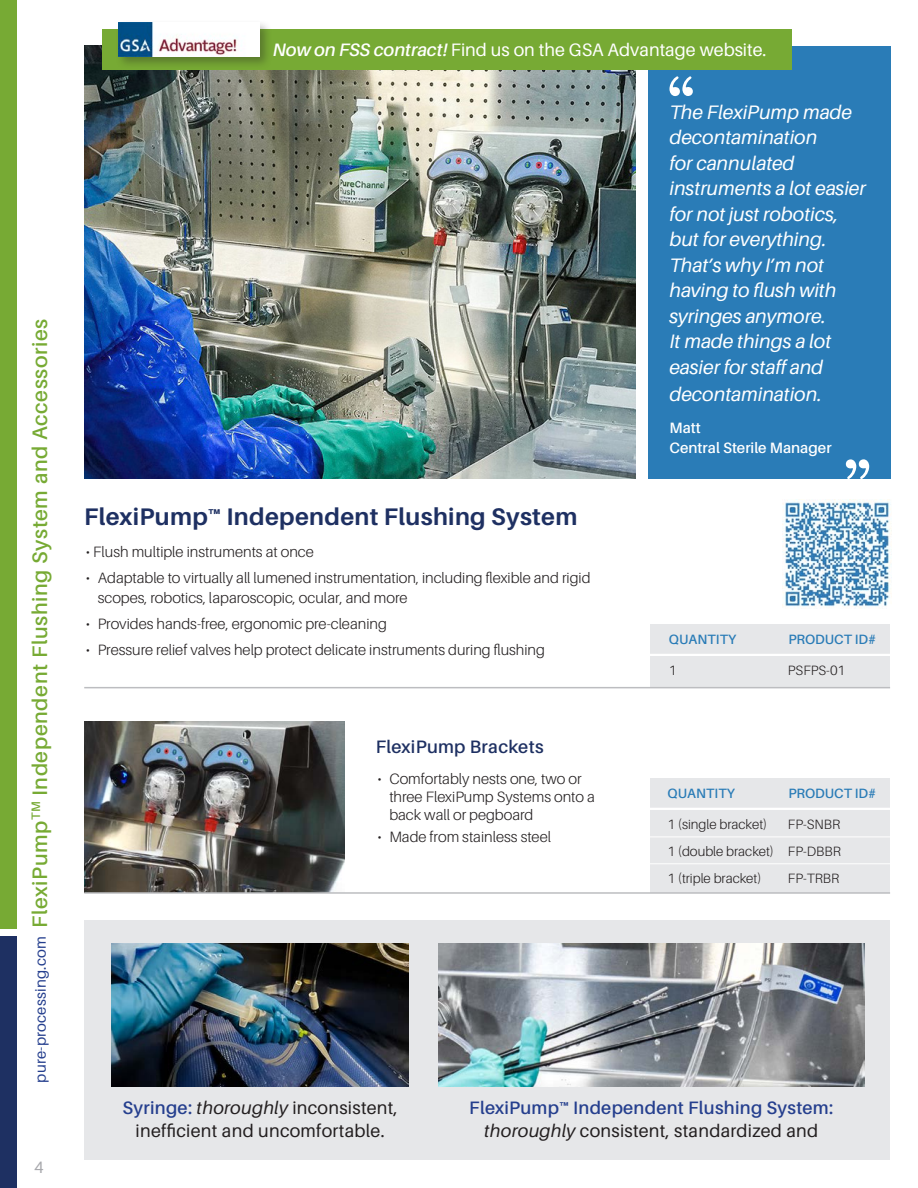
<style>
.page{position:relative;width:918px;height:1188px;background:#fff}
.page>*{position:absolute;margin:0;border:0;box-sizing:border-box;transform-origin:0 0}
.t1{font:700 24px "Aileron";letter-spacing:.015em;color:#1e3062}
.t2{font:600 21px "Aileron";letter-spacing:.03em;color:#77aa34}
.t3{font:italic 19.5px/25.7px "Aileron";color:#fff}
.t4{font:600 18px/22.5px "Aileron";letter-spacing:.015em;color:#253f8e;text-align:center}
.t5{font:18px/22.5px "Aileron";letter-spacing:.015em;color:#231f20;text-align:center}
.t6{font:18px "Aileron";color:#fff}
.t7{font:600 18px "Aileron";letter-spacing:.015em;color:#1e3062}
.t8{font:16.5px "Aileron";color:#a8a9ad}
.t9{font:300 15px/18px "Aileron";color:#231f20}
.t10{font:600 15px "Aileron";color:#fff}
.t11{font:15px "Aileron";letter-spacing:.015em;color:#253f8e}
.t12{font:300 13.5px "Aileron";color:#231f20}
.t13{font:600 13.5px "Aileron";color:#2a7cb7}
.s1{font-weight:600;font-style:italic}
.s2{font-weight:600;color:#253f8e}
.s3{font-style:italic}
.s4{font-weight:400;font-style:italic;color:#231f20}
.s5{font-weight:400;color:#231f20}
</style>
<div class="page">
<div style="left:84px;top:920px;width:806px;height:240px;background:#e6e7e9"></div>
<img style="left:84px;top:45px;width:552px;height:433px">
<div style="left:648px;top:46px;width:242px;height:433px;background:#2a7cb7"></div>
<svg style="left:669px;top:76px;width:24px;height:20px"></svg>
<svg style="left:846px;top:459px;width:23px;height:20px"></svg>
<img style="left:84px;top:721px;width:261px;height:171px">
<div style="left:651px;top:778px;width:239px;height:115px;background:#e6e7e9"></div>
<hr style="left:626px;top:808px;width:276px;height:2px;background:#fff">
<hr style="left:629px;top:837px;width:276px;height:1px;background:#fff">
<hr style="left:630px;top:863px;width:275px;height:1px;background:#fff">
<hr style="left:84px;top:892px;width:806px;height:2px;background:#bcbdc0">
<div style="left:651px;top:624px;width:239px;height:63px;background:#e6e7e9"></div>
<hr style="left:629px;top:654px;width:276px;height:2px;background:#fff">
<hr style="left:84px;top:687px;width:806px;height:1px;background:#bcbdc0">
<img style="left:112px;top:944px;width:297px;height:143px">
<img style="left:438px;top:944px;width:426px;height:143px">
<div style="left:102px;top:30px;width:690px;height:40px;background:#77aa34"></div>
<div style="left:115px;top:19px;width:157px;height:51px;background:#231f20;opacity:.35"></div>
<img style="left:119px;top:23px;width:141px;height:34px">
<img style="left:783px;top:499px;width:109px;height:109px">
<div style="left:0;top:0;width:16px;height:928px;background:#77aa34"></div>
<div style="left:0;top:936px;width:16px;height:252px;background:#1e3062"></div>
<p class="t2" style="left:28px;top:928px;width:611px;rotate:-90deg">FlexiPump<sup>TM</sup> Independent Flushing System and Accessories</p>
<p class="t11" style="left:32px;top:1083px;width:148px;rotate:-90deg">pure-processing.com</p>
<p class="t8" style="left:34px;top:1158px;width:11px">4</p>
<p class="t6" style="left:273px;top:40px;width:495px"><span class="s1">Now on FSS contract!</span> Find us on the GSA Advantage website.</p>
<p class="t1" style="left:84px;top:504px;width:495px">FlexiPump™ Independent Flushing System</p>
<p class="t9" style="left:86px;top:543px;width:230px">• Flush multiple instruments at once</p>
<p class="t9" style="left:98px;top:568px;width:494px;line-height:19.5px;text-indent:-12px">• Adaptable to virtually all lumened instrumentation, including flexible and rigid scopes, robotics, laparoscopic, ocular, and more</p>
<p class="t9" style="left:86px;top:615px;width:302px">• Provides hands-free, ergonomic pre-cleaning</p>
<p class="t9" style="left:86px;top:641px;width:461px">• Pressure relief valves help protect delicate instruments during flushing</p>
<p class="t7" style="left:376px;top:737px;width:169px">FlexiPump Brackets</p>
<p class="t9" style="left:389px;top:770px;width:207px;text-indent:-12px">• Comfortably nests one, two or three FlexiPump Systems onto a back wall or pegboard</p>
<p class="t9" style="left:377px;top:828px;width:175px">• Made from stainless steel</p>
<p class="t3" style="left:669px;top:100px;width:198px">The FlexiPump made decontamination<br>for cannulated instruments a lot easier for not just robotics, but for everything.<br>That’s why I’m not having to flush with syringes anymore.<br>It made things a lot easier for staff and decontamination.</p>
<p class="t10" style="left:669px;top:420px;width:33px">Matt</p>
<p class="t10" style="left:669px;top:439px;width:164px">Central Sterile Manager</p>
<p class="t13" style="left:669px;top:632px;width:69px">QUANTITY</p>
<p class="t13" style="left:788px;top:632px;width:90px">PRODUCT ID#</p>
<p class="t12" style="left:669px;top:663px;width:9px">1</p>
<p class="t12" style="left:788px;top:663px;width:59px">PSFPS-01</p>
<p class="t13" style="left:668px;top:786px;width:69px">QUANTITY</p>
<p class="t12" style="left:668px;top:817px;width:101px">1 (single bracket)</p>
<p class="t12" style="left:668px;top:844px;width:108px">1 (double bracket)</p>
<p class="t12" style="left:668px;top:871px;width:95px">1 (triple bracket)</p>
<p class="t13" style="left:788px;top:786px;width:90px">PRODUCT ID#</p>
<p class="t12" style="left:788px;top:817px;width:54px">FP-SNBR</p>
<p class="t12" style="left:788px;top:844px;width:54px">FP-DBBR</p>
<p class="t12" style="left:788px;top:871px;width:53px">FP-TRBR</p>
<p class="t5" style="left:123px;top:1097px;width:277px"><span class="s2">Syringe:</span> <span class="s3">thoroughly</span> inconsistent, inefficient and uncomfortable.</p>
<p class="t4" style="left:469px;top:1097px;width:365px">FlexiPump™ Independent Flushing System: <span class="s4">thoroughly</span> <span class="s5">consistent, standardized and</span></p>
</div>
